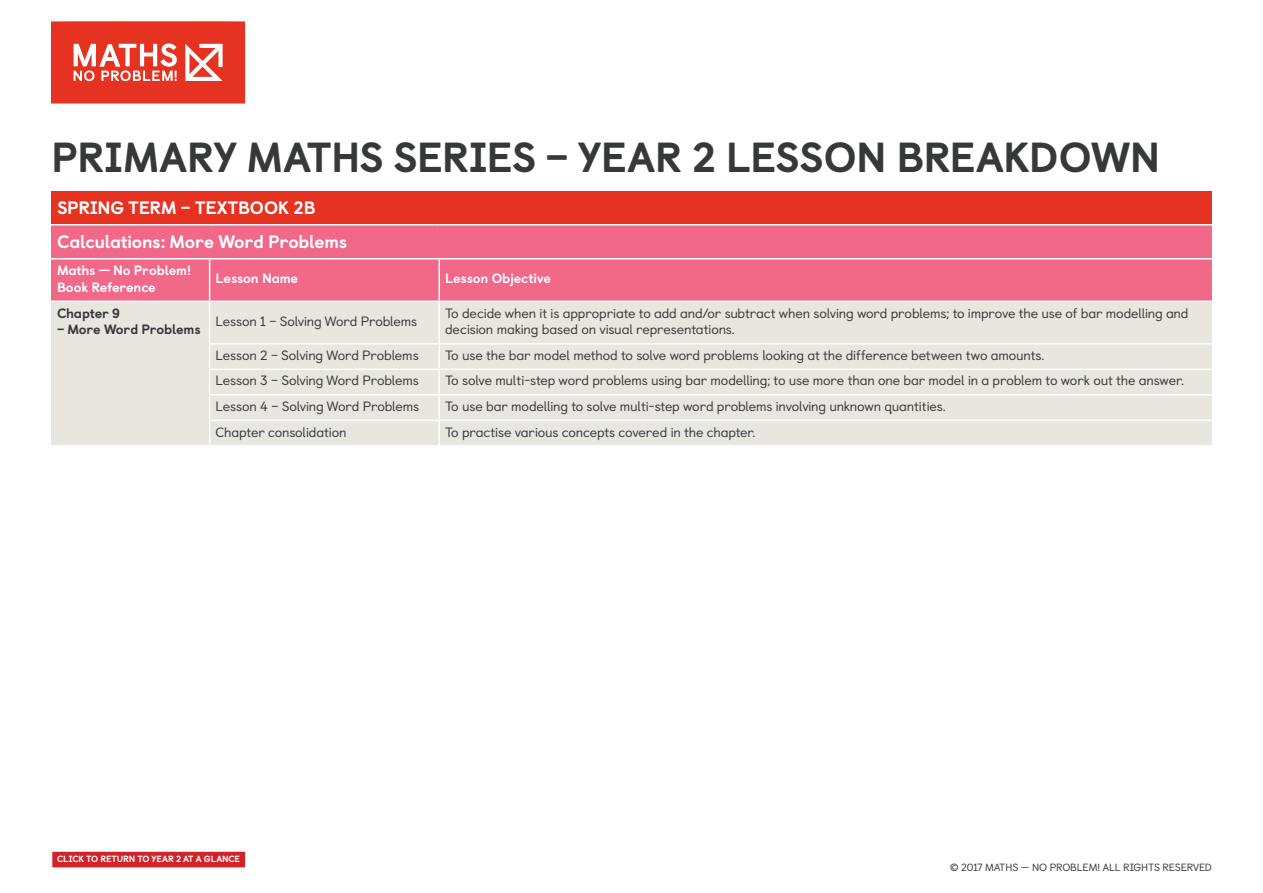
<style>
.page{position:relative;width:1263px;height:893px;background:#fff}
.page>*{position:absolute;margin:0;border:0;box-sizing:border-box;transform-origin:0 0}
.t1{font:800 42px "Castledown";letter-spacing:-.01em;color:#36383a}
.t2{font:800 18px/33.9px "Castledown";letter-spacing:-.01em;color:#fff}
.t3{font:13.5px/16.2px "Castledown";letter-spacing:-.015em;color:#36383a}
.t4{font:800 13.5px/16.2px "Castledown";letter-spacing:-.01em;color:#fff}
.t5{font:800 13.5px "Castledown";letter-spacing:-.01em;color:#36383a}
.t6{font:10.5px "Castledown";letter-spacing:-.015em;color:#36383a}
.t7{font:800 9px "Castledown";letter-spacing:-.02em;color:#fff}
</style>
<div class="page">
<svg style="left:51px;top:21px;width:194px;height:83px"></svg>
<div style="left:51px;top:191px;width:1161px;height:34px;background:#e63321"></div>
<div style="left:51px;top:225px;width:1161px;height:76px;background:#f16889"></div>
<div style="left:51px;top:302px;width:1161px;height:143px;background:#e9e5df"></div>
<hr style="left:51px;top:224px;width:159px;height:1px;background:#fff">
<hr style="left:210px;top:224px;width:229px;height:1px;background:#fff">
<hr style="left:439px;top:224px;width:773px;height:1px;background:#fff">
<hr style="left:210px;top:258px;width:229px;height:1px;background:#fff">
<hr style="left:439px;top:258px;width:773px;height:1px;background:#fff">
<hr style="left:438px;top:259px;width:2px;height:42px;background:#fff">
<hr style="left:438px;top:302px;width:2px;height:41px;background:#fff">
<hr style="left:439px;top:343px;width:773px;height:2px;background:#fff">
<hr style="left:209px;top:343px;width:230px;height:2px;background:#fff">
<hr style="left:438px;top:345px;width:2px;height:24px;background:#fff">
<hr style="left:209px;top:369px;width:230px;height:1px;background:#fff">
<hr style="left:439px;top:369px;width:773px;height:1px;background:#fff">
<hr style="left:438px;top:370px;width:2px;height:24px;background:#fff">
<hr style="left:438px;top:396px;width:2px;height:24px;background:#fff">
<hr style="left:438px;top:421px;width:2px;height:24px;background:#fff">
<hr style="left:209px;top:394px;width:230px;height:2px;background:#fff">
<hr style="left:439px;top:394px;width:773px;height:2px;background:#fff">
<hr style="left:209px;top:420px;width:230px;height:1px;background:#fff">
<hr style="left:439px;top:420px;width:773px;height:1px;background:#fff">
<hr style="left:51px;top:258px;width:159px;height:1px;background:#fff">
<hr style="left:209px;top:259px;width:1px;height:42px;background:#fff">
<hr style="left:209px;top:302px;width:1px;height:41px;background:#fff">
<svg style="left:209px;top:345px;width:1px;height:100px"></svg>
<div style="left:52px;top:851px;width:194px;height:17px;background:#d1232a"></div>
<div style="left:51px;top:850px;width:195px;height:19px;border:1px solid #fff"></div>
<h1 class="t1" style="left:51px;top:123px;width:1111px">PRIMARY MATHS SERIES – YEAR 2 LESSON BREAKDOWN</h1>
<h2 class="t2" style="left:57px;top:189px;width:292px">SPRING TERM – TEXTBOOK 2B<br>Calculations: More Word Problems</h2>
<p class="t4" style="left:57px;top:261px;width:136px">Maths — No Problem!<br>Book Reference</p>
<p class="t4" style="left:216px;top:269px;width:84px">Lesson Name</p>
<p class="t4" style="left:445px;top:269px;width:107px">Lesson Objective</p>
<p class="t5" style="left:57px;top:302px;width:64px">Chapter 9</p>
<p class="t5" style="left:57px;top:318px;width:145px">– More Word Problems</p>
<p class="t3" style="left:216px;top:312px;width:203px">Lesson 1 – Solving Word Problems</p>
<p class="t3" style="left:445px;top:304px;width:745px">To decide when it is appropriate to add and/or subtract when solving word problems; to improve the use of bar modelling and decision making based on visual representations.</p>
<p class="t3" style="left:216px;top:346px;width:205px">Lesson 2 – Solving Word Problems</p>
<p class="t3" style="left:445px;top:346px;width:601px">To use the bar model method to solve word problems looking at the difference between two amounts.</p>
<p class="t3" style="left:216px;top:371px;width:205px">Lesson 3 – Solving Word Problems</p>
<p class="t3" style="left:445px;top:371px;width:740px">To solve multi-step word problems using bar modelling; to use more than one bar model in a problem to work out the answer.</p>
<p class="t3" style="left:216px;top:397px;width:205px">Lesson 4 – Solving Word Problems</p>
<p class="t3" style="left:445px;top:397px;width:502px">To use bar modelling to solve multi-step word problems involving unknown quantities.</p>
<p class="t3" style="left:216px;top:422px;width:133px">Chapter consolidation</p>
<p class="t3" style="left:445px;top:422px;width:312px">To practise various concepts covered in the chapter.</p>
<p class="t7" style="left:57px;top:852px;width:184px">CLICK TO RETURN TO YEAR 2 AT A GLANCE</p>
<p class="t6" style="left:950px;top:859px;width:263px">© 2017 MATHS – NO PROBLEM! ALL RIGHTS RESERVED</p>
</div>
